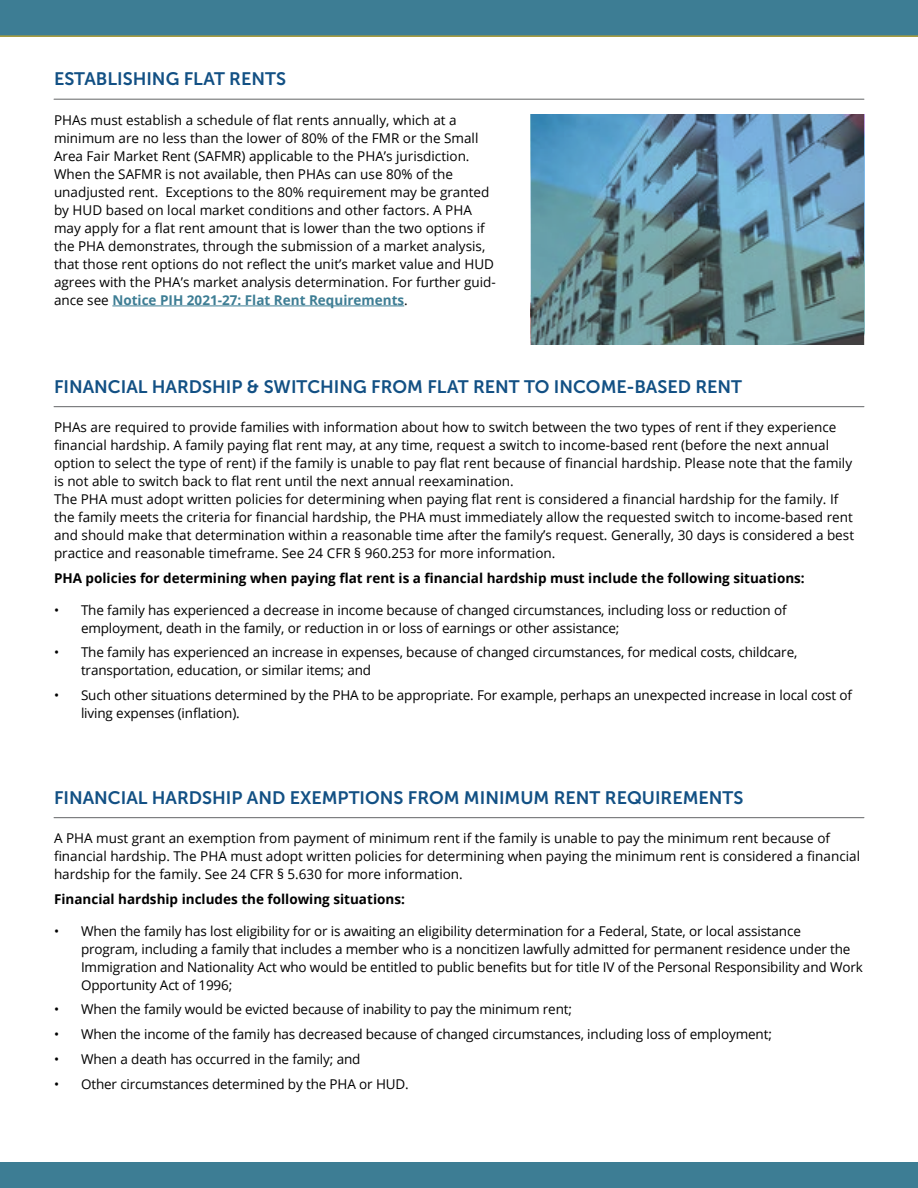
<style>
.page{position:relative;width:918px;height:1188px;background:#fff}
.page>*{position:absolute;margin:0;border:0;box-sizing:border-box;transform-origin:0 0}
.t1{font:18px "Museo Sans 700";color:#125084}
.BodyText{font:13.5px/18px "Open Sans";color:#000}
.BodyText-2{font:700 13.5px "Open Sans";color:#000}
.s1{font-weight:700;color:#3d7d94}
</style>
<div class="page">
<div style="left:0;top:0;width:918px;height:36px;background:#3d7d94"></div>
<hr style="left:0;top:36px;width:918px;height:1px;background:#e7b00f">
<hr style="left:54px;top:99px;width:810px;height:1px;background:#636466">
<hr style="left:112px;top:306px;width:292px;height:1px;background:#3d7d94">
<hr style="left:54px;top:406px;width:810px;height:1px;background:#636466">
<hr style="left:54px;top:817px;width:810px;height:1px;background:#636466">
<div style="left:0;top:1162px;width:918px;height:26px;background:#3d7d94"></div>
<img style="left:532px;top:115px;width:332px;height:229px">
<p class="t1" style="left:54px;top:69px;width:234px">ESTABLISHING FLAT RENTS</p>
<p class="BodyText" style="left:54px;top:111px;width:443px">PHAs must establish a schedule of flat rents annually, which at a minimum are no less than the lower of 80% of the FMR or the Small Area Fair Market Rent (SAFMR) applicable to the PHA’s jurisdiction.<br>When the SAFMR is not available, then PHAs can use 80% of the unadjusted rent. Exceptions to the 80% requirement may be granted by HUD based on local market conditions and other factors. A PHA may apply for a flat rent amount that is lower than the two options if the PHA demonstrates, through the submission of a market analysis, that those rent options do not reflect the unit’s market value and HUD agrees with the PHA’s market analysis determination. For further guid&shy;ance see <span class="s1">Notice PIH 2021-27: Flat Rent Requirements</span>.</p>
<p class="t1" style="left:54px;top:376px;width:690px">FINANCIAL HARDSHIP &amp; SWITCHING FROM FLAT RENT TO INCOME-BASED RENT</p>
<p class="BodyText" style="left:54px;top:418px;width:800px">PHAs are required to provide families with information about how to switch between the two types of rent if they experience financial hardship. A family paying flat rent may, at any time, request a switch to income-based rent (before the next annual option to select the type of rent) if the family is unable to pay flat rent because of financial hardship. Please note that the family is not able to switch back to flat rent until the next annual reexamination.</p>
<p class="BodyText" style="left:54px;top:490px;width:802px">The PHA must adopt written policies for determining when paying flat rent is considered a financial hardship for the family. If the family meets the criteria for financial hardship, the PHA must immediately allow the requested switch to income-based rent and should make that determination within a reasonable time after the family’s request. Generally, 30 days is considered a best practice and reasonable timeframe. See 24 CFR § 960.253 for more information.</p>
<p class="BodyText-2" style="left:54px;top:569px;width:752px">PHA policies for determining when paying flat rent is a financial hardship must include the following situations:</p>
<p class="BodyText" style="left:81px;top:600px;width:707px;text-indent:-27px">• The family has experienced a decrease in income because of changed circumstances, including loss or reduction of employment, death in the family, or reduction in or loss of earnings or other assistance;</p>
<p class="BodyText" style="left:81px;top:643px;width:718px;text-indent:-27px">• The family has experienced an increase in expenses, because of changed circumstances, for medical costs, childcare, transportation, education, or similar items; and</p>
<p class="BodyText" style="left:81px;top:686px;width:773px;text-indent:-27px">• Such other situations determined by the PHA to be appropriate. For example, perhaps an unexpected increase in local cost of living expenses (inflation).</p>
<h2 class="t1" style="left:54px;top:787px;width:691px">FINANCIAL HARDSHIP AND EXEMPTIONS FROM MINIMUM RENT REQUIREMENTS</h2>
<p class="BodyText" style="left:54px;top:829px;width:808px">A PHA must grant an exemption from payment of minimum rent if the family is unable to pay the minimum rent because of financial hardship. The PHA must adopt written policies for determining when paying the minimum rent is considered a financial hardship for the family. See 24 CFR § 5.630 for more information.</p>
<p class="BodyText-2" style="left:54px;top:890px;width:352px">Financial hardship includes the following situations:</p>
<p class="BodyText" style="left:81px;top:921px;width:783px;text-indent:-27px">• When the family has lost eligibility for or is awaiting an eligibility determination for a Federal, State, or local assistance<br>program, including a family that includes a member who is a noncitizen lawfully admitted for permanent residence under the Immigration and Nationality Act who would be entitled to public benefits but for title IV of the Personal Responsibility and Work Opportunity Act of 1996;</p>
<p class="BodyText" style="left:54px;top:1000px;width:520px">• When the family would be evicted because of inability to pay the minimum rent;</p>
<p class="BodyText" style="left:54px;top:1025px;width:719px">• When the income of the family has decreased because of changed circumstances, including loss of employment;</p>
<p class="BodyText" style="left:54px;top:1050px;width:308px">• When a death has occurred in the family; and</p>
<p class="BodyText" style="left:54px;top:1074px;width:356px">• Other circumstances determined by the PHA or HUD.</p>
</div>
